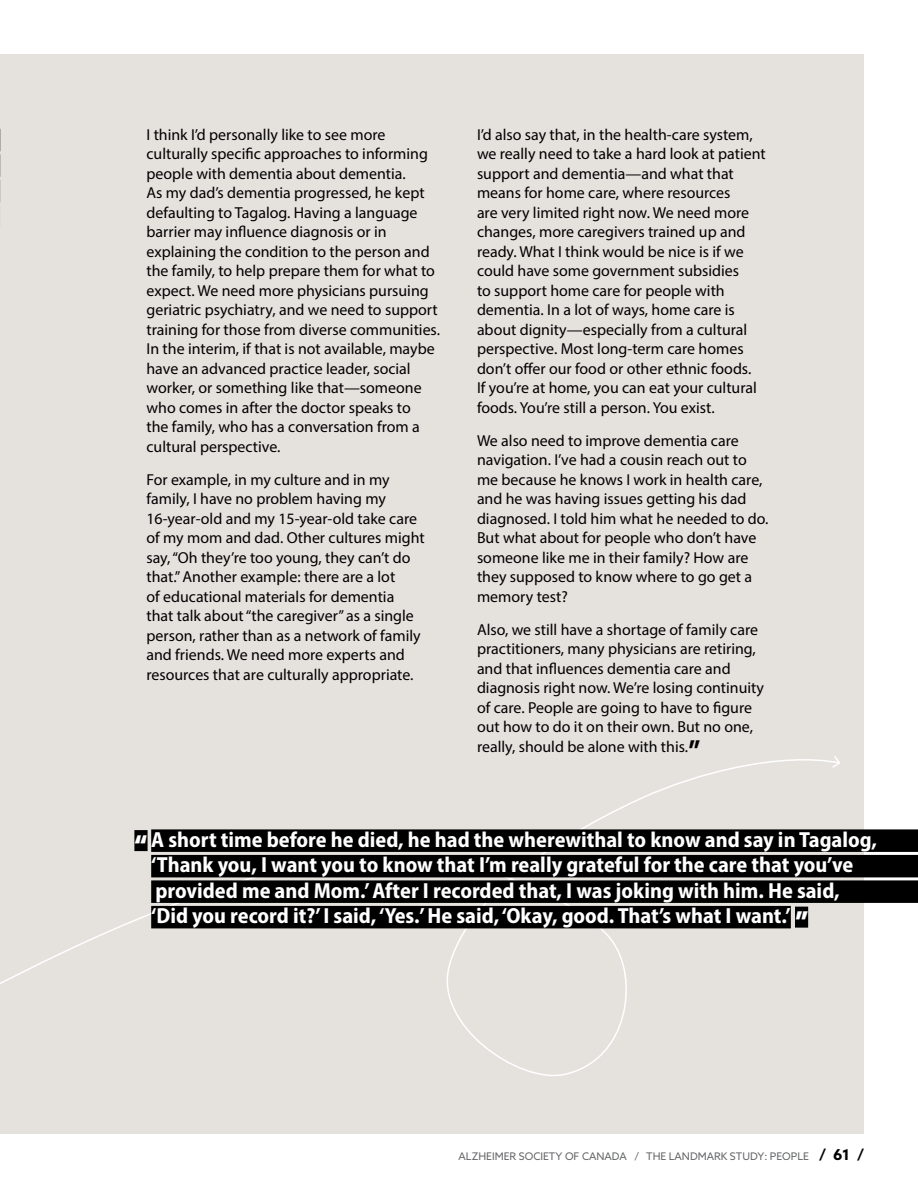
<style>
.page{position:relative;width:918px;height:1188px;background:#fff}
.page>*{position:absolute;margin:0;border:0;box-sizing:border-box;transform-origin:0 0}
.h_block_heading{font:900 27.9px "Azo Sans";color:#fff}
.p_block_callout{font:700 semi-condensed 21.9px/25.5px "Myriad Pro";color:#fff}
.p_body{font:15.9px/19.5px "Myriad Pro";color:#000}
.t1{font:10.5px "Azo Sans";color:#636466}
.s1{font-family:"Azo Sans";font-weight:700;font-size:27.9px}
.s2{font-weight:700;font-size:15px;color:#000}
</style>
<div class="page">
<div style="left:0;top:54px;width:864px;height:1080px;background:#e5e1dd"></div>
<svg style="left:0;top:759px;width:841px;height:317px"></svg>
<svg style="left:830px;top:756px;width:11px;height:13px"></svg>
<div style="left:151px;top:829px;width:767px;height:23px;background:#000"></div>
<div style="left:151px;top:855px;width:767px;height:22px;background:#000"></div>
<div style="left:151px;top:880px;width:767px;height:23px;background:#000"></div>
<div style="left:151px;top:906px;width:640px;height:22px;background:#000"></div>
<div style="left:134px;top:830px;width:14px;height:21px;background:#000"></div>
<div style="left:795px;top:907px;width:13px;height:21px;background:#000"></div>
<svg style="left:0;top:129px;width:1px;height:73px"></svg>
<p class="p_body" style="left:147px;top:124px;width:295px">I think I’d personally like to see more culturally specific approaches to informing people with dementia about dementia.<br>As my dad’s dementia progressed, he kept defaulting to Tagalog. Having a language barrier may influence diagnosis or in explaining the condition to the person and the family, to help prepare them for what to expect. We need more physicians pursuing geriatric psychiatry, and we need to support training for those from diverse communities.<br>In the interim, if that is not available, maybe have an advanced practice leader, social worker, or something like that—someone who comes in after the doctor speaks to<br>the family, who has a conversation from a cultural perspective.</p>
<p class="p_body" style="left:147px;top:469px;width:280px">For example, in my culture and in my family, I have no problem having my 16-year-old and my 15-year-old take care of my mom and dad. Other cultures might say, “Oh they’re too young, they can’t do that.” Another example: there are a lot<br>of educational materials for dementia that talk about “the caregiver” as a single person, rather than as a network of family and friends. We need more experts and resources that are culturally appropriate.</p>
<p class="p_body" style="left:477px;top:124px;width:290px">I’d also say that, in the health-care system, we really need to take a hard look at patient support and dementia—and what that means for home care, where resources<br>are very limited right now. We need more changes, more caregivers trained up and ready. What I think would be nice is if we could have some government subsidies<br>to support home care for people with dementia. In a lot of ways, home care is about dignity—especially from a cultural perspective. Most long-term care homes don’t offer our food or other ethnic foods.<br>If you’re at home, you can eat your cultural foods. You’re still a person. You exist.</p>
<p class="p_body" style="left:477px;top:430px;width:293px">We also need to improve dementia care navigation. I’ve had a cousin reach out to me because he knows I work in health care, and he was having issues getting his dad diagnosed. I told him what he needed to do.<br>But what about for people who don’t have someone like me in their family? How are they supposed to know where to go get a memory test?</p>
<p class="p_body" style="left:477px;top:619px;width:289px">Also, we still have a shortage of family care practitioners, many physicians are retiring, and that influences dementia care and diagnosis right now. We’re losing continuity of care. People are going to have to figure out how to do it on their own. But no one, really, should be alone with this.<span class="s1">”</span></p>
<p class="p_block_callout" style="left:151px;top:826px;width:727px">A short time before he died, he had the wherewithal to know and say in Tagalog, ‘Thank you, I want you to know that I’m really grateful for the care that you’ve provided me and Mom.’ After I recorded that, I was joking with him. He said, ‘Did you record it?’ I said, ‘Yes.’ He said, ‘Okay, good. That’s what I want.’</p>
<p class="h_block_heading" style="left:134px;top:827px;width:15px">“</p>
<p class="h_block_heading" style="left:795px;top:903px;width:15px">”</p>
<p class="t1" style="left:459px;top:1149px;width:407px">ALZHEIMER SOCIETY OF CANADA / THE LANDMARK STUDY: PEOPLE <span class="s2">/ 61 /</span></p>
</div>
